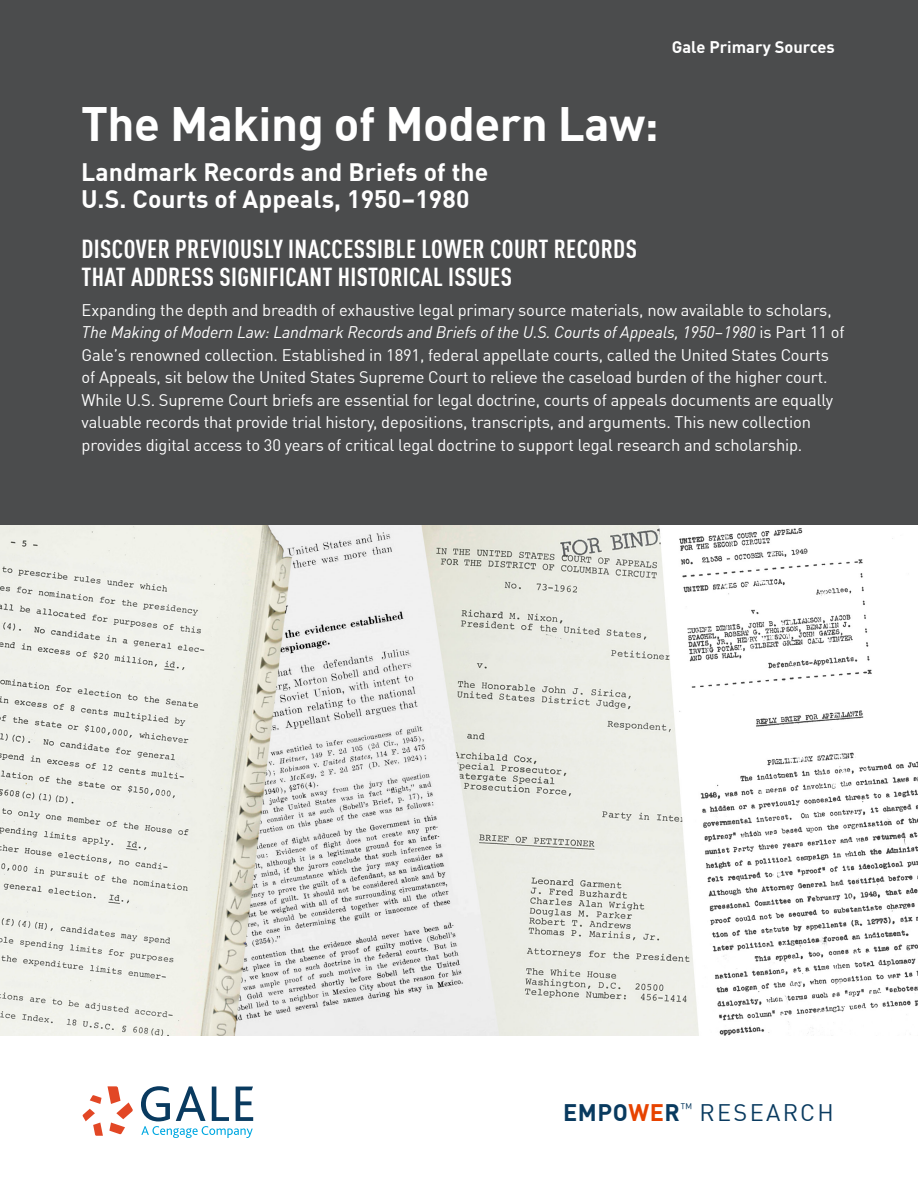
<style>
.page{position:relative;width:918px;height:1188px;background:#fff}
.page>*{position:absolute;margin:0;border:0;box-sizing:border-box;transform-origin:0 0}
.t1{font:700 47.25px "DIN Offc";letter-spacing:-.01em;color:#fff}
.t2{font:700 condensed 25.5px/28.5px "DIN Offc";letter-spacing:.015em;color:#fff}
.t3{font:700 24.75px/27px "DIN Offc";letter-spacing:.005em;color:#fff}
.t4{font:23.55px "DIN Offc";letter-spacing:.1em;color:#093a5f}
.t5{font:16.5px/22.5px "DIN Offc";letter-spacing:-.01em;color:#fff}
.t6{font:700 16.5px "DIN Offc";color:#fff}
.s1{font-style:italic}
.s2{font-weight:700}
.s3{font-weight:700;color:#e74300}
</style>
<div class="page">
<img style="left:0;top:525px;width:918px;height:511px">
<svg style="left:83px;top:1086px;width:50px;height:50px"></svg>
<svg style="left:141px;top:1086px;width:112px;height:52px"></svg>
<div style="left:0;top:0;width:918px;height:525px;background:#4b4c4d"></div>
<p class="t6" style="left:672px;top:36px;width:165px">Gale Primary Sources</p>
<h1 class="t1" style="left:81px;top:93px;width:579px">The Making of Modern Law:</h1>
<h3 class="t3" style="left:81px;top:159px;width:409px">Landmark Records and Briefs of the<br>U.S. Courts of Appeals, 1950–1980</h3>
<h2 class="t2" style="left:82px;top:234px;width:557px">DISCOVER PREVIOUSLY INACCESSIBLE LOWER COURT RECORDS<br>THAT ADDRESS SIGNIFICANT HISTORICAL ISSUES</h2>
<p class="t5" style="left:82px;top:299px;width:765px">Expanding the depth and breadth of exhaustive legal primary source materials, now available to scholars, <span class="s1">The Making of Modern Law: Landmark Records and Briefs of the U.S. Courts of Appeals, 1950–1980</span> is Part 11 of Gale’s renowned collection. Established in 1891, federal appellate courts, called the United States Courts of Appeals, sit below the United States Supreme Court to relieve the caseload burden of the higher court.<br>While U.S. Supreme Court briefs are essential for legal doctrine, courts of appeals documents are equally valuable records that provide trial history, depositions, transcripts, and arguments. This new collection provides digital access to 30 years of critical legal doctrine to support legal research and scholarship.</p>
<h3 class="t4" style="left:563px;top:1097px;width:272px"><span class="s2">EMPO</span><span class="s3">WE</span><span class="s2">R</span><sup>™</sup> RESEARCH</h3>
</div>
